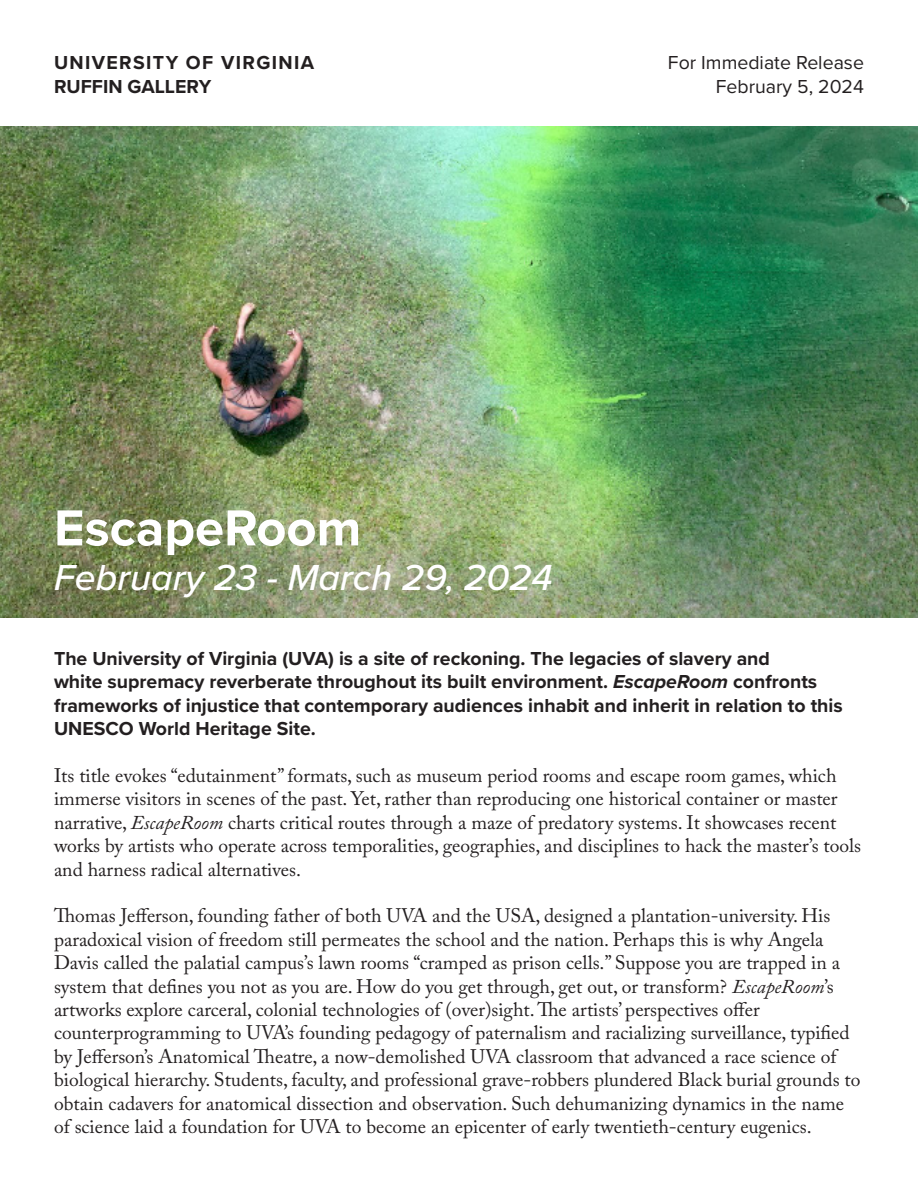
<style>
.page{position:relative;width:918px;height:1188px;background:#fff}
.page>*{position:absolute;margin:0;border:0;box-sizing:border-box;transform-origin:0 0}
.t1{font:700 52.5px "Proxima Nova";color:#fff}
.t2{font:italic 500 37.5px "Proxima Nova";color:#fff}
.t3{font:19.5px/23.4px "Adobe Caslon Pro";color:#231f20}
.t4{font:700 19.5px/23.4px "Proxima Nova";color:#231f20}
.t5{font:19.5px "Proxima Nova";color:#231f20}
.t6{font:700 19.5px "Proxima Nova";letter-spacing:.07em;color:#231f20}
.s1{font-style:italic}
</style>
<div class="page">
<img style="left:0;top:126px;width:918px;height:492px">
<p class="t6" style="left:54px;top:48px;width:262px">UNIVERSITY OF VIRGINIA</p>
<p class="t4" style="left:54px;top:74px;width:159px">RUFFIN GALLERY</p>
<p class="t5" style="left:668px;top:48px;width:198px">For Immediate Release</p>
<p class="t5" style="left:716px;top:72px;width:150px">February 5, 2024</p>
<p class="t1" style="left:54px;top:489px;width:309px">EscapeRoom</p>
<p class="t2" style="left:54px;top:550px;width:500px">February 23 - March 29, 2024</p>
<p class="t4" style="left:54px;top:646px;width:790px">The University of Virginia (UVA) is a site of reckoning. The legacies of slavery and<br>white supremacy reverberate throughout its built environment. <span class="s1">EscapeRoom</span> confronts frameworks of injustice that contemporary audiences inhabit and inherit in relation to this UNESCO World Heritage Site.</p>
<p class="t3" style="left:54px;top:763px;width:809px">Its title evokes “edutainment” formats, such as museum period rooms and escape room games, which immerse visitors in scenes of the past. Yet, rather than reproducing one historical container or master narrative, <span class="s1">EscapeRoom</span> charts critical routes through a maze of predatory systems. It showcases recent works by artists who operate across temporalities, geographies, and disciplines to hack the master’s tools and harness radical alternatives.</p>
<p class="t3" style="left:54px;top:904px;width:808px">Thomas Jefferson, founding father of both UVA and the USA, designed a plantation-university. His paradoxical vision of freedom still permeates the school and the nation. Perhaps this is why Angela Davis called the palatial campus’s lawn rooms “cramped as prison cells.” Suppose you are trapped in a system that defines you not as you are. How do you get through, get out, or transform? <span class="s1">EscapeRoom</span>’s artworks explore carceral, colonial technologies of (over)sight. The artists’ perspectives offer counterprogramming to UVA’s founding pedagogy of paternalism and racializing surveillance, typified by Jefferson’s Anatomical Theatre, a now-demolished UVA classroom that advanced a race science of biological hierarchy. Students, faculty, and professional grave-robbers plundered Black burial grounds to obtain cadavers for anatomical dissection and observation. Such dehumanizing dynamics in the name of science laid a foundation for UVA to become an epicenter of early twentieth-century eugenics.</p>
</div>
